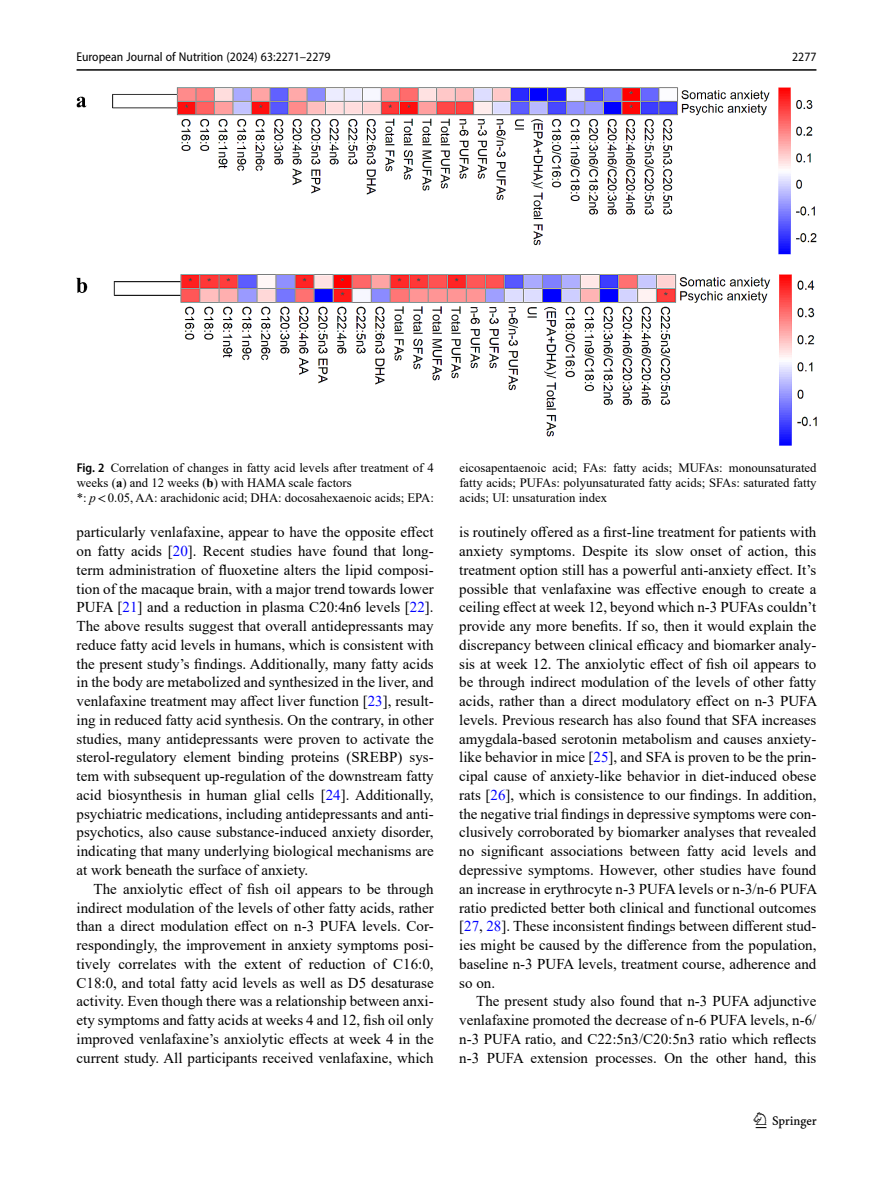
<style>
.page{position:relative;width:893px;height:1187px;background:#fff}
.page>*{position:absolute;margin:0;border:0;box-sizing:border-box;transform-origin:0 0}
.t1{font:22.5px "Springnew";color:#000}
.Body_Text_Indent{font:15px/18.8px "Times New Roman";color:#000;text-align:justify}
.Figure_Caption{font:12.75px/15px "Times New Roman";color:#000}
.t2{font:semi-condensed 12.75px "Myriad Pro";color:#000}
.s1{font-family:"Myriad Pro";font-weight:600;font-stretch:semi-condensed}
.s2{font-weight:700}
.s3{font-style:italic}
.s4{font-family:"STIX"}
.s5{color:#00f}
</style>
<div class="page">
<hr style="left:77px;top:69px;width:739px;height:2px;background:#000">
<img style="left:77px;top:87px;width:740px;height:358px">
<p class="t2" style="left:77px;top:49px;width:255px">European Journal of Nutrition (2024) 63:2271–2279</p>
<p class="t2" style="left:792px;top:49px;width:26px">2277</p>
<p class="Figure_Caption" style="left:77px;top:460px;width:359px"><span class="s1">Fig. 2</span> Correlation of changes in fatty acid levels after treatment of 4 weeks (<span class="s2">a</span>) and 12 weeks (<span class="s2">b</span>) with HAMA scale factors</p>
<p class="Figure_Caption" style="left:77px;top:490px;width:359px">*: <span class="s3">p</span><span class="s4">&lt;</span>0.05, AA: arachidonic acid; DHA: docosahexaenoic acids; EPA:</p>
<p class="Body_Text_Indent" style="left:77px;top:522px;width:359px">particularly venlafaxine, appear to have the opposite effect on fatty acids [<span class="s5">20</span>]. Recent studies have found that long&shy;term administration of fluoxetine alters the lipid composi&shy;tion of the macaque brain, with a major trend towards lower PUFA [<span class="s5">21</span>] and a reduction in plasma C20:4n6 levels [<span class="s5">22</span>].<br>The above results suggest that overall antidepressants may reduce fatty acid levels in humans, which is consistent with the present study’s findings. Additionally, many fatty acids in the body are metabolized and synthesized in the liver, and venlafaxine treatment may affect liver function [<span class="s5">23</span>], result&shy;ing in reduced fatty acid synthesis. On the contrary, in other studies, many antidepressants were proven to activate the sterol-regulatory element binding proteins (SREBP) sys&shy;tem with subsequent up-regulation of the downstream fatty acid biosynthesis in human glial cells [<span class="s5">24</span>]. Additionally, psychiatric medications, including antidepressants and anti&shy;psychotics, also cause substance-induced anxiety disorder, indicating that many underlying biological mechanisms are at work beneath the surface of anxiety.</p>
<p class="Body_Text_Indent" style="left:77px;top:878px;width:359px;text-indent:17px">The anxiolytic effect of fish oil appears to be through indirect modulation of the levels of other fatty acids, rather than a direct modulation effect on n-3 PUFA levels. Cor&shy;respondingly, the improvement in anxiety symptoms posi&shy;tively correlates with the extent of reduction of C16:0, C18:0, and total fatty acid levels as well as D5 desaturase activity. Even though there was a relationship between anxi&shy;ety symptoms and fatty acids at weeks 4 and 12, fish oil only improved venlafaxine’s anxiolytic effects at week 4 in the current study. All participants received venlafaxine, which</p>
<p class="Figure_Caption" style="left:459px;top:460px;width:359px;text-align:justify">eicosapentaenoic acid; FAs: fatty acids; MUFAs: monounsaturated fatty acids; PUFAs: polyunsaturated fatty acids; SFAs: saturated fatty acids; UI: unsaturation index</p>
<p class="Body_Text_Indent" style="left:459px;top:522px;width:359px">is routinely offered as a first-line treatment for patients with anxiety symptoms. Despite its slow onset of action, this treatment option still has a powerful anti-anxiety effect. It’s possible that venlafaxine was effective enough to create a ceiling effect at week 12, beyond which n-3 PUFAs couldn’t provide any more benefits. If so, then it would explain the discrepancy between clinical efficacy and biomarker analy&shy;sis at week 12. The anxiolytic effect of fish oil appears to be through indirect modulation of the levels of other fatty acids, rather than a direct modulatory effect on n-3 PUFA levels. Previous research has also found that SFA increases amygdala-based serotonin metabolism and causes anxiety&shy;like behavior in mice [<span class="s5">25</span>], and SFA is proven to be the prin&shy;cipal cause of anxiety-like behavior in diet-induced obese rats [<span class="s5">26</span>], which is consistence to our findings. In addition, the negative trial findings in depressive symptoms were con&shy;clusively corroborated by biomarker analyses that revealed no significant associations between fatty acid levels and depressive symptoms. However, other studies have found an increase in erythrocyte n-3 PUFA levels or n-3/n-6 PUFA ratio predicted better both clinical and functional outcomes [<span class="s5">27</span>, <span class="s5">28</span>]. These inconsistent findings between different stud&shy;ies might be caused by the difference from the population, baseline n-3 PUFA levels, treatment course, adherence and so on.</p>
<p class="Body_Text_Indent" style="left:459px;top:991px;width:359px;text-indent:17px">The present study also found that n-3 PUFA adjunctive venlafaxine promoted the decrease of n-6 PUFA levels, n-6/ n-3 PUFA ratio, and C22:5n3/C20:5n3 ratio which reflects n-3 PUFA extension processes. On the other hand, this</p>
<h1 class="t1" style="left:756px;top:1107px;width:63px">1 3</h1>
</div>
